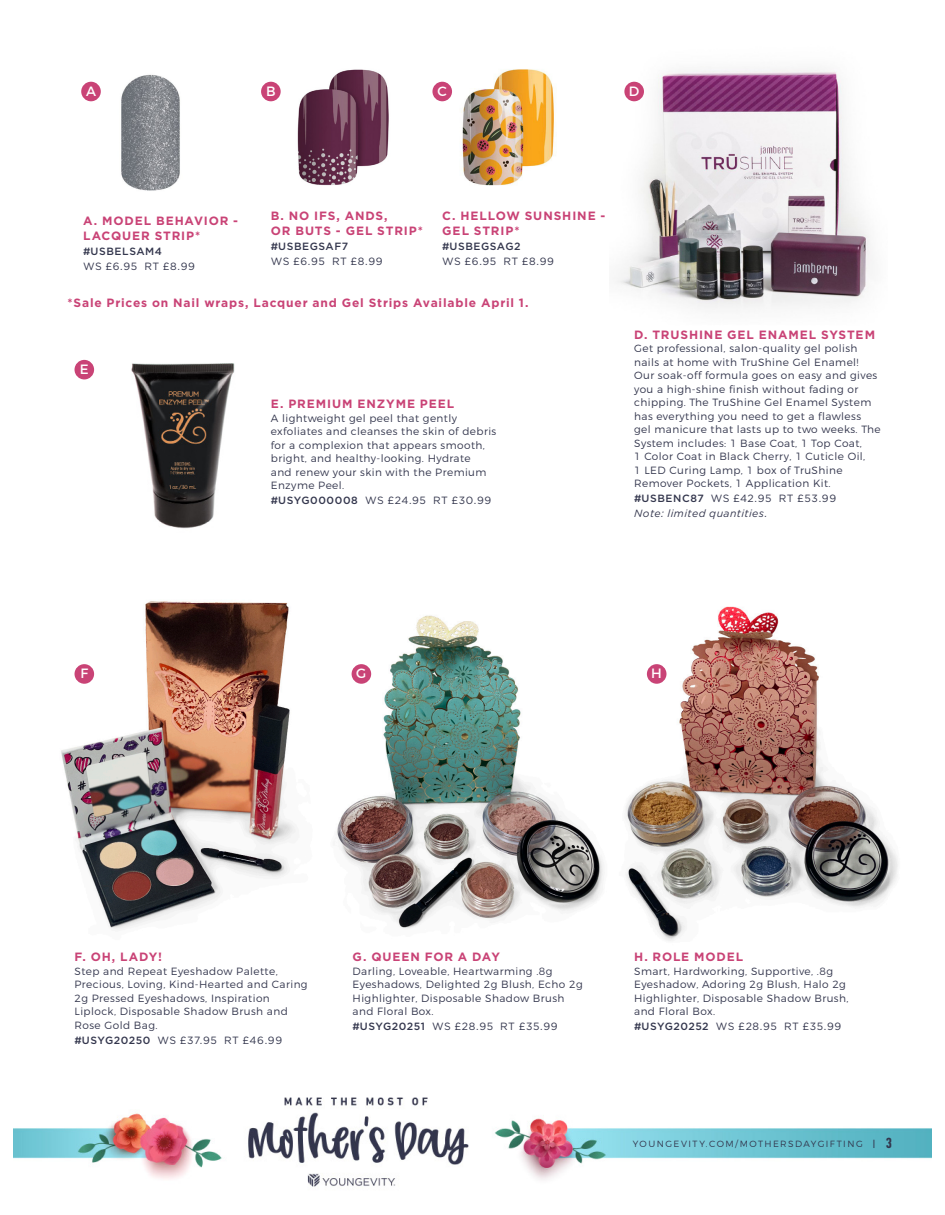
<style>
.page{position:relative;width:945px;height:1215px;background:#fff}
.page>*{position:absolute;margin:0;border:0;box-sizing:border-box;transform-origin:0 0}
.t1{font:13.5px "Montserrat";color:#fff}
.t2{font:700 12px/15px "Gotham";letter-spacing:.075em;color:#c94376}
.t3{font:300 10.5px/13.5px "Montserrat";letter-spacing:.04em;color:#33364d}
.t4{font:10.5px/15px "Gotham";letter-spacing:.05em;color:#33364d}
.t5{font:italic 10.5px/15px "Gotham";letter-spacing:.04em;color:#33364d}
.t6{font:300 9px "Montserrat";letter-spacing:.16em;color:#33364d}
.s1{font-weight:500}
.s2{font-weight:500;font-style:normal}
.s3{font-style:normal}
.s4{font-family:"DIN Next LT Pro";font-weight:700;font-stretch:condensed;font-size:15px}
</style>
<div class="page">
<img style="left:14px;top:1097px;width:918px;height:90px">
<img style="left:276px;top:69px;width:113px;height:117px">
<img style="left:440px;top:69px;width:116px;height:117px">
<img style="left:61px;top:601px;width:235px;height:329px">
<img style="left:625px;top:606px;width:273px;height:335px">
<img style="left:336px;top:615px;width:267px;height:314px">
<div style="left:75px;top:664px;width:19px;height:20px;background:#c94376;border-radius:50%"></div>
<div style="left:647px;top:664px;width:19px;height:20px;background:#c94376;border-radius:50%"></div>
<div style="left:352px;top:664px;width:19px;height:20px;background:#c94376;border-radius:50%"></div>
<img style="left:616px;top:69px;width:257px;height:239px">
<div style="left:624px;top:82px;width:20px;height:19px;background:#c94376;border-radius:50%"></div>
<div style="left:432px;top:82px;width:20px;height:19px;background:#c94376;border-radius:50%"></div>
<img style="left:86px;top:74px;width:94px;height:117px">
<div style="left:261px;top:82px;width:20px;height:19px;background:#c94376;border-radius:50%"></div>
<div style="left:81px;top:82px;width:20px;height:19px;background:#c94376;border-radius:50%"></div>
<div style="left:75px;top:360px;width:19px;height:19px;background:#c94376;border-radius:50%"></div>
<img style="left:131px;top:363px;width:104px;height:166px">
<p class="t1" style="left:86px;top:83px;width:11px">A</p>
<p class="t1" style="left:266px;top:83px;width:11px">B</p>
<p class="t1" style="left:438px;top:83px;width:11px">C</p>
<p class="t1" style="left:629px;top:83px;width:12px">D</p>
<p class="t2" style="left:83px;top:213px;width:157px">A. MODEL BEHAVIOR -<br>LACQUER STRIP*</p>
<p class="t4" style="left:83px;top:244px;width:113px"><span class="s1">#USBELSAM4<br></span>WS £6.95 RT £8.99</p>
<p class="t2" style="left:271px;top:208px;width:154px">B. NO IFS, ANDS,<br>OR BUTS - GEL STRIP*</p>
<p class="t4" style="left:271px;top:239px;width:113px"><span class="s1">#USBEGSAF7<br></span>WS £6.95 RT £8.99</p>
<p class="t2" style="left:442px;top:208px;width:165px">C. HELLOW SUNSHINE -<br>GEL STRIP*</p>
<p class="t4" style="left:442px;top:239px;width:113px"><span class="s1">#USBEGSAG2<br></span>WS £6.95 RT £8.99</p>
<p class="t2" style="left:68px;top:295px;width:462px">*Sale Prices on Nail wraps, Lacquer and Gel Strips Available April 1.</p>
<p class="t1" style="left:80px;top:361px;width:10px">E</p>
<p class="t2" style="left:271px;top:396px;width:185px">E. PREMIUM ENZYME PEEL</p>
<p class="t3" style="left:271px;top:411px;width:227px">A lightweight gel peel that gently exfoliates and cleanses the skin of debris for a complexion that appears smooth, bright, and healthy-looking. Hydrate<br>and renew your skin with the Premium Enzyme Peel.</p>
<p class="t4" style="left:271px;top:493px;width:222px"><span class="s1">#USYG000008</span> WS £24.95 RT £30.99</p>
<p class="t2" style="left:634px;top:327px;width:242px">D. TRUSHINE GEL ENAMEL SYSTEM</p>
<p class="t3" style="left:634px;top:342px;width:248px">Get professional, salon-quality gel polish nails at home with TruShine Gel Enamel!<br>Our soak-off formula goes on easy and gives you a high-shine finish without fading or chipping. The TruShine Gel Enamel System has everything you need to get a flawless<br>gel manicure that lasts up to two weeks. The System includes: 1 Base Coat, 1 Top Coat,</p>
<p class="t3" style="left:634px;top:450px;width:233px">1 Color Coat in Black Cherry, 1 Cuticle Oil,</p>
<p class="t3" style="left:634px;top:463px;width:210px">1 LED Curing Lamp, 1 box of TruShine<br>Remover Pockets, 1 Application Kit.</p>
<p class="t5" style="left:634px;top:491px;width:203px"><span class="s2">#USBENC87</span> <span class="s3">WS £42.95 RT £53.99<br></span>Note: limited quantities.</p>
<p class="t1" style="left:80px;top:665px;width:9px">F</p>
<p class="t1" style="left:356px;top:665px;width:12px">G</p>
<p class="t1" style="left:651px;top:665px;width:12px">H</p>
<p class="t2" style="left:75px;top:949px;width:89px">F. OH, LADY!</p>
<p class="t3" style="left:75px;top:964px;width:235px">Step and Repeat Eyeshadow Palette, Precious, Loving, Kind-Hearted and Caring 2g Pressed Eyeshadows, Inspiration Liplock, Disposable Shadow Brush and Rose Gold Bag.</p>
<p class="t4" style="left:75px;top:1032px;width:209px"><span class="s1">#USYG20250</span> WS £37.95 RT £46.99</p>
<p class="t2" style="left:353px;top:949px;width:149px">G. QUEEN FOR A DAY</p>
<p class="t3" style="left:353px;top:964px;width:232px">Darling, Loveable, Heartwarming .8g Eyeshadows, Delighted 2g Blush, Echo 2g Highlighter, Disposable Shadow Brush and Floral Box.</p>
<p class="t4" style="left:353px;top:1019px;width:206px"><span class="s1">#USYG20251</span> WS £28.95 RT £35.99</p>
<p class="t2" style="left:634px;top:949px;width:111px">H. ROLE MODEL</p>
<p class="t3" style="left:634px;top:964px;width:216px">Smart, Hardworking, Supportive, .8g<br>Eyeshadow, Adoring 2g Blush, Halo 2g<br>Highlighter, Disposable Shadow Brush, and Floral Box.</p>
<p class="t4" style="left:634px;top:1019px;width:209px"><span class="s1">#USYG20252</span> WS £28.95 RT £35.99</p>
<p class="t6" style="left:633px;top:1139px;width:261px">YOUNGEVITY.COM/MOTHERSDAYGIFTING <span class="s1">|</span> <span class="s4">3</span></p>
</div>
